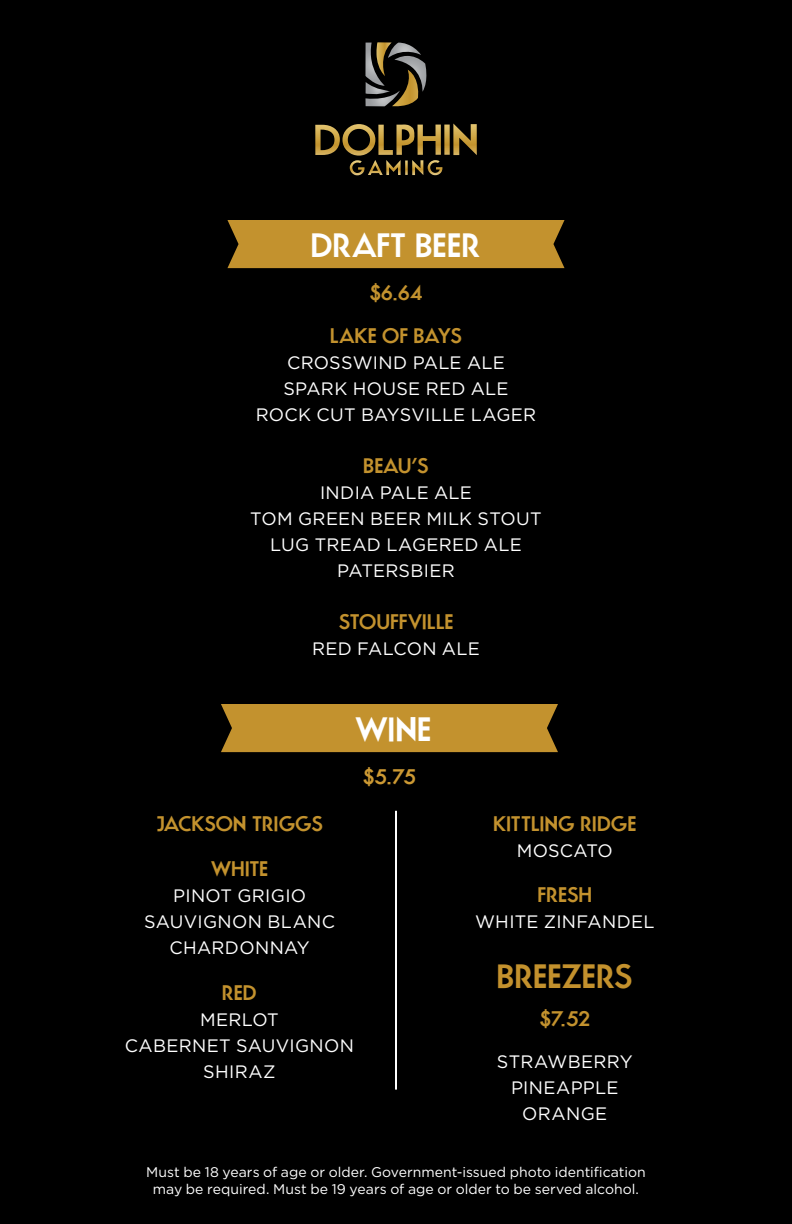
<style>
.page{position:relative;width:792px;height:1224px;background:#000}
.page>*{position:absolute;margin:0;border:0;box-sizing:border-box;transform-origin:0 0}
.t1{font:700 32px "Movement";letter-spacing:.01em;color:#fff}
.t2{font:700 32px "Movement";letter-spacing:-.01em;color:#c3912d}
.t3{font:700 20px "Movement";color:#c3922e}
.t4{font:700 20px "Movement";color:#c93}
.t5{font:18px/26px "Gotham";letter-spacing:.015em;color:#fff;text-align:center}
.t6{font:14px/16.8px "Gotham";color:#fff;text-align:center}
</style>
<div class="page">
<div style="left:227px;top:220px;width:338px;height:48px;background:#c3922e"></div>
<svg style="left:365px;top:42px;width:62px;height:65px"></svg>
<svg style="left:315px;top:124px;width:127px;height:51px"></svg>
<svg style="left:444px;top:125px;width:6px;height:30px"></svg>
<svg style="left:453px;top:124px;width:24px;height:31px"></svg>
<hr style="left:395px;top:811px;width:2px;height:279px;background:#fff">
<div style="left:221px;top:704px;width:337px;height:48px;background:#c3922e"></div>
<p class="t1" style="left:311px;top:225px;width:171px">DRAFT BEER</p>
<p class="t3" style="left:370px;top:280px;width:54px">$6.64</p>
<p class="t3" style="left:330px;top:323px;width:133px">LAKE OF BAYS</p>
<p class="t5" style="left:287px;top:349px;width:219px">CROSSWIND PALE ALE</p>
<p class="t5" style="left:283px;top:375px;width:227px">SPARK HOUSE RED ALE</p>
<p class="t5" style="left:256px;top:401px;width:282px">ROCK CUT BAYSVILLE LAGER</p>
<p class="t3" style="left:364px;top:453px;width:66px">BEAU’S</p>
<p class="t5" style="left:320px;top:479px;width:153px">INDIA PALE ALE</p>
<p class="t5" style="left:250px;top:505px;width:293px">TOM GREEN BEER MILK STOUT</p>
<p class="t5" style="left:270px;top:531px;width:253px">LUG TREAD LAGERED ALE</p>
<p class="t5" style="left:337px;top:557px;width:119px">PATERSBIER</p>
<p class="t3" style="left:339px;top:609px;width:116px">STOUFFVILLE</p>
<p class="t5" style="left:312px;top:635px;width:169px">RED FALCON ALE</p>
<p class="t1" style="left:356px;top:709px;width:77px">WINE</p>
<p class="t4" style="left:363px;top:764px;width:54px">$5.75</p>
<p class="t3" style="left:157px;top:811px;width:168px">JACKSON TRIGGS</p>
<p class="t3" style="left:211px;top:856px;width:58px">WHITE</p>
<p class="t5" style="left:173px;top:882px;width:135px">PINOT GRIGIO</p>
<p class="t5" style="left:144px;top:908px;width:192px">SAUVIGNON BLANC</p>
<p class="t5" style="left:170px;top:934px;width:142px">CHARDONNAY</p>
<p class="t3" style="left:222px;top:980px;width:36px">RED</p>
<p class="t5" style="left:200px;top:1007px;width:80px">MERLOT</p>
<p class="t5" style="left:125px;top:1033px;width:231px">CABERNET SAUVIGNON<br>SHIRAZ</p>
<p class="t3" style="left:493px;top:811px;width:144px">KITTLING RIDGE</p>
<p class="t5" style="left:517px;top:837px;width:98px">MOSCATO</p>
<p class="t3" style="left:538px;top:882px;width:55px">FRESH</p>
<p class="t5" style="left:475px;top:908px;width:181px">WHITE ZINFANDEL</p>
<p class="t2" style="left:497px;top:956px;width:137px">BREEZERS</p>
<p class="t3" style="left:540px;top:1006px;width:51px">$7.52</p>
<p class="t5" style="left:497px;top:1049px;width:137px">STRAWBERRY<br>PINEAPPLE</p>
<p class="t5" style="left:522px;top:1101px;width:87px">ORANGE</p>
<p class="t6" style="left:146px;top:1164px;width:501px">Must be 18 years of age or older. Government-issued photo identification may be required. Must be 19 years of age or older to be served alcohol.</p>
</div>
